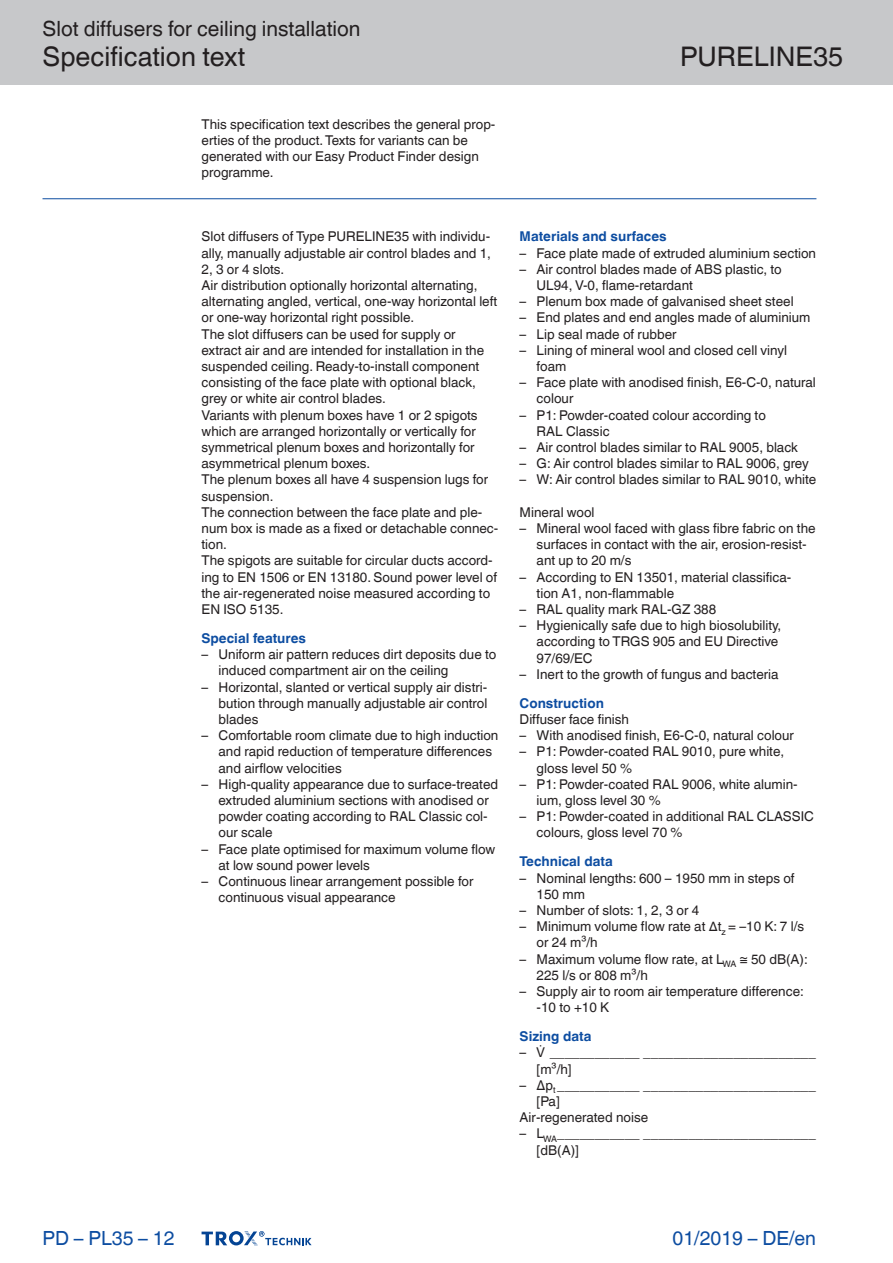
<style>
.page{position:relative;width:893px;height:1263px;background:#fff}
.page>*{position:absolute;margin:0;border:0;box-sizing:border-box;transform-origin:0 0}
.Navigation_2{font:27px "TROX Helvetica";color:#231f20}
.Navigation_3{font:27px "TROX Helvetica";color:#231f20}
.Navigation_1{font:21px "TROX Helvetica";color:#231f20}
.date{font:19.5px "TROX Helvetica";color:#0d4da1}
.pagina_li-re{font:19.5px "TROX Helvetica";color:#0d4da1}
.descr_txt_section_li{font:13.5px/16.2px "TROX Helvetica";color:#231f20}
.descr_txt_section_pa{font:13.5px/16.2px "TROX Helvetica";color:#231f20}
.descr_txt_section_ti{font:700 13.5px "TROX Helvetica";color:#0d4da1}
</style>
<div class="page">
<div style="left:0;top:0;width:893px;height:85px;background:#c7c8ca"></div>
<hr style="left:43px;top:198px;width:773px;height:1px;background:#0d4da1">
<svg style="left:202px;top:1231px;width:110px;height:15px"></svg>
<p class="Navigation_1" style="left:43px;top:17px;width:319px">Slot diffusers for ceiling installation</p>
<p class="Navigation_2" style="left:43px;top:41px;width:204px">Specification text</p>
<p class="descr_txt_section_pa" style="left:202px;top:116px;width:295px">This specification text describes the general prop&shy;erties of the product. Texts for variants can be generated with our Easy Product Finder design programme.</p>
<p class="descr_txt_section_pa" style="left:202px;top:229px;width:291px;text-align:justify">Slot diffusers of Type PURELINE35 with individu&shy;ally, manually adjustable air control blades and 1, 2, 3 or 4 slots.</p>
<p class="descr_txt_section_pa" style="left:202px;top:277px;width:297px">Air distribution optionally horizontal alternating, alternating angled, vertical, one-way horizontal left or one-way horizontal right possible.</p>
<p class="descr_txt_section_pa" style="left:202px;top:326px;width:284px">The slot diffusers can be used for supply or extract air and are intended for installation in the suspended ceiling. Ready-to-install component consisting of the face plate with optional black, grey or white air control blades.</p>
<p class="descr_txt_section_pa" style="left:202px;top:407px;width:278px">Variants with plenum boxes have 1 or 2 spigots which are arranged horizontally or vertically for symmetrical plenum boxes and horizontally for asymmetrical plenum boxes.</p>
<p class="descr_txt_section_pa" style="left:202px;top:472px;width:288px">The plenum boxes all have 4 suspension lugs for suspension.</p>
<p class="descr_txt_section_pa" style="left:202px;top:504px;width:298px">The connection between the face plate and ple&shy;num box is made as a fixed or detachable connec&shy;tion.</p>
<p class="descr_txt_section_pa" style="left:202px;top:553px;width:297px">The spigots are suitable for circular ducts accord&shy;ing to EN 1506 or EN 13180. Sound power level of the air-regenerated noise measured according to EN ISO 5135.</p>
<p class="descr_txt_section_ti" style="left:202px;top:630px;width:106px">Special features</p>
<p class="descr_txt_section_li" style="left:219px;top:646px;width:279px;text-indent:-17px">– Uniform air pattern reduces dirt deposits due to induced compartment air on the ceiling</p>
<p class="descr_txt_section_li" style="left:219px;top:679px;width:270px;text-align:justify;text-indent:-17px">– Horizontal, slanted or vertical supply air distri&shy;bution through manually adjustable air control blades</p>
<p class="descr_txt_section_li" style="left:219px;top:727px;width:281px;text-indent:-17px">– Comfortable room climate due to high induction and rapid reduction of temperature differences and airflow velocities</p>
<p class="descr_txt_section_li" style="left:219px;top:776px;width:281px;text-indent:-17px">– High-quality appearance due to surface-treated extruded aluminium sections with anodised or powder coating according to RAL Classic col&shy;our scale</p>
<p class="descr_txt_section_li" style="left:219px;top:841px;width:278px;text-indent:-17px">– Face plate optimised for maximum volume flow at low sound power levels</p>
<p class="descr_txt_section_li" style="left:219px;top:873px;width:256px;text-indent:-17px">– Continuous linear arrangement possible for continuous visual appearance</p>
<p class="Navigation_3" style="left:680px;top:41px;width:164px">PURELINE35</p>
<p class="descr_txt_section_ti" style="left:520px;top:229px;width:148px">Materials and surfaces</p>
<p class="descr_txt_section_li" style="left:520px;top:245px;width:298px">– Face plate made of extruded aluminium section</p>
<p class="descr_txt_section_li" style="left:537px;top:261px;width:247px;text-indent:-17px">– Air control blades made of ABS plastic, to<br>UL94, V-0, flame-retardant</p>
<p class="descr_txt_section_li" style="left:520px;top:293px;width:275px">– Plenum box made of galvanised sheet steel</p>
<p class="descr_txt_section_li" style="left:520px;top:310px;width:292px">– End plates and end angles made of aluminium</p>
<p class="descr_txt_section_li" style="left:520px;top:326px;width:158px">– Lip seal made of rubber</p>
<p class="descr_txt_section_li" style="left:537px;top:342px;width:252px;text-indent:-17px">– Lining of mineral wool and closed cell vinyl foam</p>
<p class="descr_txt_section_li" style="left:537px;top:374px;width:281px;text-indent:-17px">– Face plate with anodised finish, E6-C-0, natural colour</p>
<p class="descr_txt_section_li" style="left:537px;top:407px;width:231px;text-indent:-17px">– P1: Powder-coated colour according to<br>RAL Classic</p>
<p class="descr_txt_section_li" style="left:520px;top:439px;width:280px">– Air control blades similar to RAL 9005, black</p>
<p class="descr_txt_section_li" style="left:520px;top:455px;width:291px">– G: Air control blades similar to RAL 9006, grey</p>
<p class="descr_txt_section_li" style="left:520px;top:472px;width:298px">– W: Air control blades similar to RAL 9010, white</p>
<p class="descr_txt_section_pa" style="left:520px;top:504px;width:76px">Mineral wool</p>
<p class="descr_txt_section_li" style="left:537px;top:520px;width:280px;text-indent:-17px">– Mineral wool faced with glass fibre fabric on the surfaces in contact with the air, erosion-resist&shy;ant up to 20 m/s</p>
<p class="descr_txt_section_li" style="left:537px;top:569px;width:256px;text-indent:-17px">– According to EN 13501, material classifica&shy;tion A1, non-flammable</p>
<p class="descr_txt_section_li" style="left:520px;top:601px;width:198px">– RAL quality mark RAL-GZ 388</p>
<p class="descr_txt_section_li" style="left:537px;top:617px;width:246px;text-indent:-17px">– Hygienically safe due to high biosolubility, according to TRGS 905 and EU Directive<br>97/69/EC</p>
<p class="descr_txt_section_li" style="left:520px;top:666px;width:260px">– Inert to the growth of fungus and bacteria</p>
<p class="descr_txt_section_ti" style="left:520px;top:695px;width:86px">Construction</p>
<p class="descr_txt_section_pa" style="left:520px;top:711px;width:111px">Diffuser face finish</p>
<p class="descr_txt_section_li" style="left:520px;top:727px;width:276px">– With anodised finish, E6-C-0, natural colour</p>
<p class="descr_txt_section_li" style="left:537px;top:744px;width:249px;text-indent:-17px">– P1: Powder-coated RAL 9010, pure white, gloss level 50 %</p>
<p class="descr_txt_section_li" style="left:537px;top:776px;width:263px;text-indent:-17px">– P1: Powder-coated RAL 9006, white alumin&shy;ium, gloss level 30 %</p>
<p class="descr_txt_section_li" style="left:537px;top:808px;width:279px;text-indent:-17px">– P1: Powder-coated in additional RAL CLASSIC colours, gloss level 70 %</p>
<p class="descr_txt_section_ti" style="left:520px;top:854px;width:95px">Technical data</p>
<p class="descr_txt_section_li" style="left:537px;top:870px;width:260px;text-indent:-17px">– Nominal lengths: 600 – 1950 mm in steps of<br>150 mm</p>
<p class="descr_txt_section_li" style="left:520px;top:902px;width:181px">– Number of slots: 1, 2, 3 or 4</p>
<p class="descr_txt_section_li" style="left:537px;top:918px;width:269px;text-indent:-17px">– Minimum volume flow rate at ∆t<sub>z</sub> = –10 K: 7 l/s or 24 m³/h</p>
<p class="descr_txt_section_li" style="left:537px;top:951px;width:273px;text-indent:-17px">– Maximum volume flow rate, at L<sub>WA</sub> ≅ 50 dB(A):<br>225 l/s or 808 m³/h</p>
<p class="descr_txt_section_li" style="left:537px;top:983px;width:269px;text-indent:-17px">– Supply air to room air temperature difference: -10 to +10 K</p>
<p class="descr_txt_section_ti" style="left:520px;top:1028px;width:73px">Sizing data</p>
<p class="descr_txt_section_li" style="left:537px;top:1044px;width:281px;text-indent:-17px">– ____________ _______________________ [m³/h]</p>
<p class="descr_txt_section_li" style="left:537px;top:1077px;width:281px;text-indent:-17px">– Δp<sub>t</sub> ___________ _______________________ [Pa]</p>
<p class="descr_txt_section_pa" style="left:520px;top:1109px;width:130px">Air-regenerated noise</p>
<p class="descr_txt_section_li" style="left:537px;top:1125px;width:281px;text-indent:-17px">– L<sub>WA</sub>___________ _______________________ [dB(A)]</p>
<p class="pagina_li-re" style="left:43px;top:1227px;width:133px">PD – PL35 – 12</p>
<p class="date" style="left:673px;top:1227px;width:145px">01/2019 – DE/en</p>
</div>
